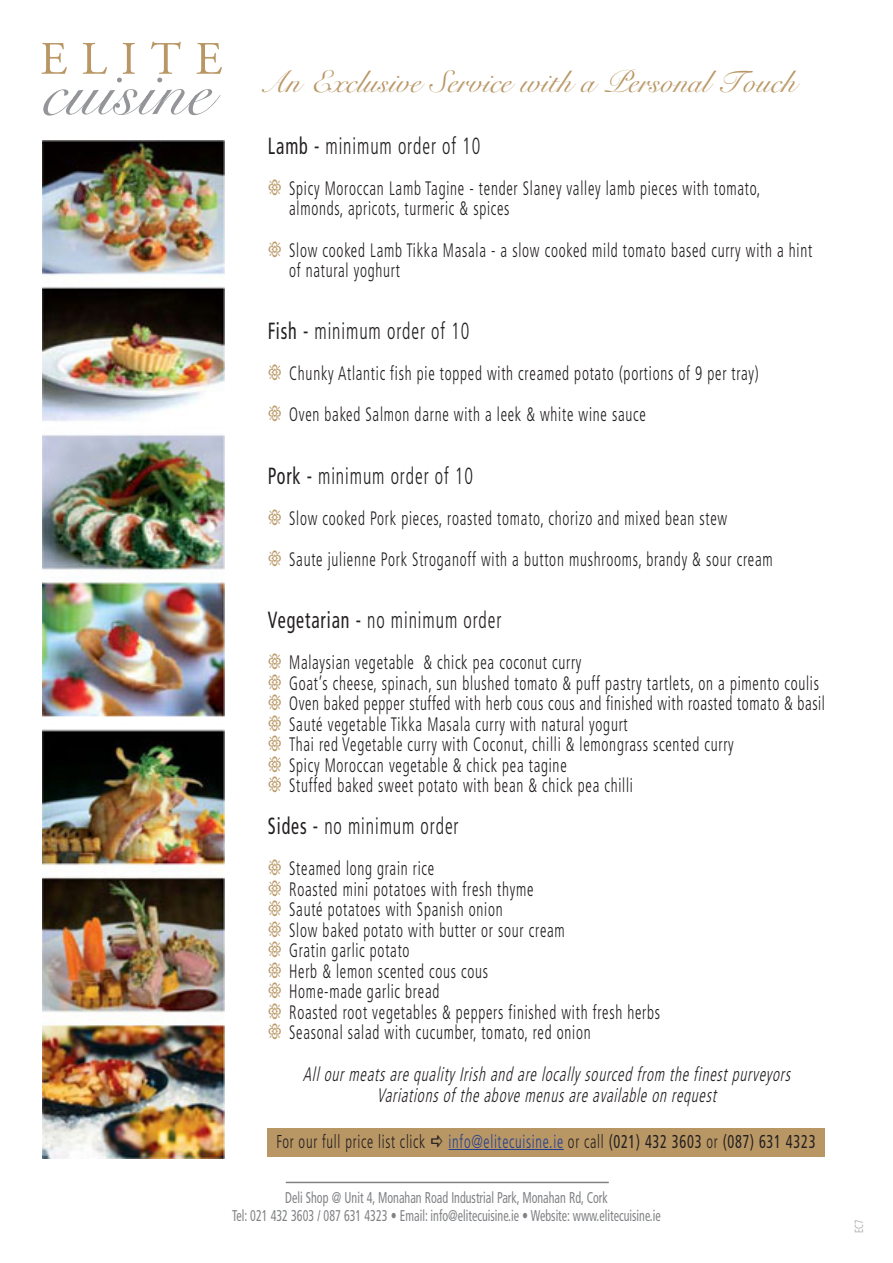
<style>
.page{position:relative;width:893px;height:1263px;background:#fff}
.page>*{position:absolute;margin:0;border:0;box-sizing:border-box;transform-origin:0 0}
.t1{font:31.8px "Snell BT";color:#b99765}
.t2{font:300 condensed 23.4px "Frutiger";letter-spacing:.05em;color:#231f20;scale:.77 1}
.t3{font:300 condensed 19.5px "Frutiger";letter-spacing:.05em;color:#231f20;scale:.77 1}
.t4{font:italic 300 condensed 19.5px "Frutiger";color:#231f20;scale:.77 1}
.t5{font:300 condensed 18.6px "Frutiger";letter-spacing:.05em;color:#231f20;scale:.77 1}
.t6{font:condensed 15.6px "Frutiger";color:#808285;scale:.77 1}
.t7{font:condensed 11.7px "Frutiger";color:#b2b3b7;scale:.77 1}
.s1{font-weight:400}
.s2{color:#b99765}
.s3{color:#253f8e}
</style>
<div class="page">
<img style="left:43px;top:140px;width:181px;height:1019px">
<svg style="left:41px;top:41px;width:181px;height:75px"></svg>
<hr style="left:286px;top:1182px;width:323px;height:1px;background:#808285">
<div style="left:268px;top:1128px;width:557px;height:29px;background:#b99765"></div>
<hr style="left:449px;top:1149px;width:115px;height:1px;background:#253f8e">
<p class="t1" style="left:272px;top:62px;width:534px">An Exclusive Service with a Personal Touch</p>
<p class="t2" style="left:268px;top:132px;width:277px"><span class="s1">Lamb -</span> minimum order of 10</p>
<p class="t3" style="left:268px;top:177px;width:641px"><span class="s2">▲</span> Spicy Moroccan Lamb Tagine - tender Slaney valley lamb pieces with tomato,</p>
<p class="t3" style="left:289px;top:198px;width:288px">almonds, apricots, turmeric &amp; spices</p>
<p class="t3" style="left:268px;top:239px;width:708px"><span class="s2">▲</span> Slow cooked Lamb Tikka Masala - a slow cooked mild tomato based curry with a hint</p>
<p class="t3" style="left:289px;top:259px;width:145px">of natural yoghurt</p>
<p class="t2" style="left:268px;top:318px;width:263px"><span class="s1">Fish -</span> minimum order of 10</p>
<p class="t3" style="left:268px;top:363px;width:639px"><span class="s2">▲</span> Chunky Atlantic fish pie topped with creamed potato (portions of 9 per tray)</p>
<p class="t3" style="left:268px;top:404px;width:492px"><span class="s2">▲</span> Oven baked Salmon darne with a leek &amp; white wine sauce</p>
<p class="t2" style="left:268px;top:462px;width:268px"><span class="s1">Pork -</span> minimum order of 10</p>
<p class="t3" style="left:268px;top:507px;width:598px"><span class="s2">▲</span> Slow cooked Pork pieces, roasted tomato, chorizo and mixed bean stew</p>
<p class="t3" style="left:268px;top:548px;width:657px"><span class="s2">▲</span> Saute julienne Pork Stroganoff with a button mushrooms, brandy &amp; sour cream</p>
<p class="t2" style="left:268px;top:606px;width:305px"><span class="s1">Vegetarian -</span> no minimum order</p>
<p class="t3" style="left:268px;top:651px;width:409px"><span class="s2">▲</span> Malaysian vegetable &amp; chick pea coconut curry</p>
<p class="t3" style="left:268px;top:672px;width:717px"><span class="s2">▲</span> Goat’s cheese, spinach, sun blushed tomato &amp; puff pastry tartlets, on a pimento coulis</p>
<p class="t3" style="left:268px;top:692px;width:725px"><span class="s2">▲</span> Oven baked pepper stuffed with herb cous cous and finished with roasted tomato &amp; basil</p>
<p class="t3" style="left:268px;top:713px;width:469px"><span class="s2">▲</span> Sauté vegetable Tikka Masala curry with natural yogurt</p>
<p class="t3" style="left:268px;top:733px;width:607px"><span class="s2">▲</span> Thai red Vegetable curry with Coconut, chilli &amp; lemongrass scented curry</p>
<p class="t3" style="left:268px;top:754px;width:390px"><span class="s2">▲</span> Spicy Moroccan vegetable &amp; chick pea tagine</p>
<p class="t3" style="left:268px;top:774px;width:476px"><span class="s2">▲</span> Stuffed baked sweet potato with bean &amp; chick pea chilli</p>
<p class="t2" style="left:268px;top:812px;width:249px"><span class="s1">Sides -</span> no minimum order</p>
<p class="t3" style="left:268px;top:857px;width:218px"><span class="s2">▲</span> Steamed long grain rice</p>
<p class="t3" style="left:268px;top:878px;width:347px"><span class="s2">▲</span> Roasted mini potatoes with fresh thyme</p>
<p class="t3" style="left:268px;top:898px;width:306px"><span class="s2">▲</span> Sauté potatoes with Spanish onion</p>
<p class="t3" style="left:268px;top:919px;width:387px"><span class="s2">▲</span> Slow baked potato with butter or sour cream</p>
<p class="t3" style="left:268px;top:939px;width:185px"><span class="s2">▲</span> Gratin garlic potato</p>
<p class="t3" style="left:268px;top:960px;width:288px"><span class="s2">▲</span> Herb &amp; lemon scented cous cous</p>
<p class="t3" style="left:268px;top:980px;width:224px"><span class="s2">▲</span> Home-made garlic bread</p>
<p class="t3" style="left:268px;top:1001px;width:511px"><span class="s2">▲</span> Roasted root vegetables &amp; peppers finished with fresh herbs</p>
<p class="t3" style="left:268px;top:1021px;width:421px"><span class="s2">▲</span> Seasonal salad with cucumber, tomato, red onion</p>
<p class="t4" style="left:303px;top:1063px;width:640px">Allourmeatsare qualityIrish and are locallysourced from the finestpurveyors</p>
<p class="t4" style="left:377px;top:1084px;width:448px">Variationsofthe above menusare available on request</p>
<p class="t5" style="left:276px;top:1131px;width:702px">For our full price list click <span class="s3">info@elitecuisine.ie</span> or call <span class="s1">(021) 432 3603</span> or <span class="s1">(087) 631 4323</span></p>
<p class="t6" style="left:285px;top:1188px;width:421px">Deli Shop @ Unit 4, Monahan Road Industrial Park, Monahan Rd, Cork</p>
<p class="t6" style="left:232px;top:1206px;width:558px">Tel: 021 432 3603 / 087 631 4323 • Email: info@elitecuisine.ie • Website: www.elitecuisine.ie</p>
<p class="t7" style="left:852px;top:1233px;width:19px;rotate:-90deg">EC7</p>
</div>
